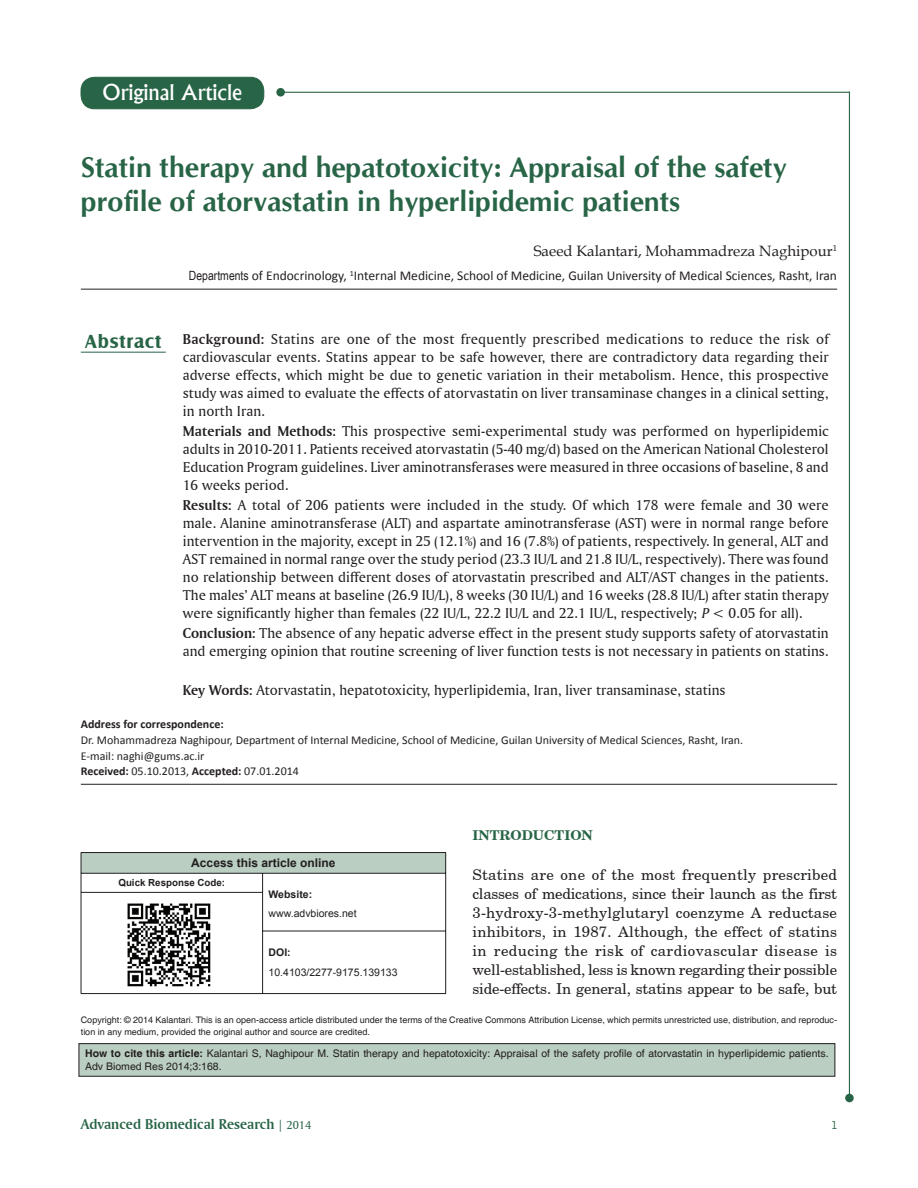
<style>
.page{position:relative;width:918px;height:1188px;background:#fff}
.page>*{position:absolute;margin:0;border:0;box-sizing:border-box;transform-origin:0 0}
.t1{font:700 28.5px/34.2px "CG Omega";color:#286446}
.t2{font:500 21px "Albertus";color:#fff}
.t3{font:700 19.5px "Castle T";letter-spacing:.04em;color:#286446}
.t4{font:15px/18px "Amerigo BT Roman A";color:#231f20;text-align:justify}
.t5{font:15px/18.9px "New Century Schoolbook";letter-spacing:-.015em;color:#231f20;text-align:justify}
.t6{font:15px "Book Antiqua";color:#231f20}
.t7{font:15px "Amerigo BT Bold A";color:#286446}
.t8{font:13.5px "Calibri";color:#231f20}
.t9{font:700 13.5px "Century Schoolbook BT";color:#286446}
.t10{font:12px/15.8px "Calibri";color:#231f20}
.t11{font:700 12px "Calibri";color:#231f20}
.t12{font:700 12px "Arial";color:#231f20}
.t13{font:12px "Bell Centennial BT Address";color:#286446}
.t14{font:10.5px/12.6px "Helvetica";color:#231f20}
.t15{font:10.5px "Arial";color:#231f20}
.t16{font:700 10.5px "Arial";color:#231f20}
.t17{font:700 9.75px "Arial";color:#231f20}
.t18{font:9px/12px "Helvetica";color:#231f20}
.s1{font-family:"Arial Narrow";font-size:12.75px}
.s2{font-family:"Amerigo BT Bold A"}
.s3{font-style:italic}
.s4{font-weight:700}
.s5{font-family:"Amerigo BT Roman A";font-size:12px}
</style>
<div class="page">
<div style="left:81px;top:77px;width:183px;height:32px;background:#286446;border-radius:14px"></div>
<div style="left:81px;top:77px;width:183px;height:32px;border:1px solid #286446;border-radius:14px"></div>
<hr style="left:281px;top:92px;width:569px;height:1px;background:#286446">
<div style="left:276px;top:88px;width:9px;height:9px;background:#286446;border-radius:50%"></div>
<hr style="left:849px;top:92px;width:1px;height:1005px;background:#286446">
<div style="left:845px;top:1094px;width:9px;height:8px;background:#286446;border-radius:50%"></div>
<hr style="left:81px;top:784px;width:756px;height:1px;background:#231f20">
<hr style="left:81px;top:352px;width:85px;height:1px;background:#286446">
<hr style="left:81px;top:289px;width:756px;height:1px;background:#231f20">
<div style="left:79px;top:1044px;width:756px;height:32px;background:#bacec1"></div>
<div style="left:79px;top:1043px;width:756px;height:33px;border:1px solid #231f20"></div>
<div style="left:81px;top:853px;width:365px;height:20px;background:#bacec1"></div>
<hr style="left:81px;top:993px;width:182px;height:1px;background:#231f20">
<hr style="left:81px;top:852px;width:182px;height:1px;background:#231f20">
<hr style="left:263px;top:852px;width:183px;height:1px;background:#231f20">
<hr style="left:81px;top:873px;width:182px;height:1px;background:#231f20">
<svg style="left:81px;top:853px;width:1px;height:39px"></svg>
<hr style="left:263px;top:873px;width:183px;height:1px;background:#231f20">
<svg style="left:445px;top:853px;width:1px;height:39px"></svg>
<hr style="left:445px;top:892px;width:1px;height:39px;background:#231f20">
<hr style="left:81px;top:892px;width:182px;height:1px;background:#231f20">
<hr style="left:81px;top:893px;width:1px;height:38px;background:#231f20">
<hr style="left:81px;top:931px;width:1px;height:62px;background:#231f20">
<hr style="left:445px;top:931px;width:1px;height:62px;background:#231f20">
<hr style="left:263px;top:993px;width:183px;height:1px;background:#231f20">
<svg style="left:262px;top:874px;width:1px;height:18px"></svg>
<hr style="left:262px;top:893px;width:1px;height:38px;background:#231f20">
<hr style="left:262px;top:931px;width:1px;height:62px;background:#231f20">
<hr style="left:262px;top:931px;width:184px;height:1px;background:#231f20">
<img style="left:127px;top:903px;width:84px;height:84px">
<h2 class="t2" style="left:103px;top:79px;width:141px">Original Article</h2>
<h1 class="t1" style="left:81px;top:150px;width:708px">Statin therapy and hepatotoxicity: Appraisal of the safety profile of atorvastatin in hyperlipidemic patients</h1>
<p class="t6" style="left:534px;top:242px;width:305px">Saeed Kalantari, Mohammadreza Naghipour<sup>1</sup></p>
<p class="t8" style="left:189px;top:270px;width:650px"><span class="s1">Departments</span> of Endocrinology, <sup>1</sup>Internal Medicine, School of Medicine, Guilan University of Medical Sciences, Rasht, Iran</p>
<p class="t4" style="left:183px;top:329px;width:647px"><span class="s2">Background:</span> Statins are one of the most frequently prescribed medications to reduce the risk of cardiovascular events. Statins appear to be safe however, there are contradictory data regarding their adverse effects, which might be due to genetic variation in their metabolism. Hence, this prospective study was aimed to evaluate the effects of atorvastatin on liver transaminase changes in a clinical setting, in north Iran.</p>
<p class="t4" style="left:183px;top:421px;width:647px"><span class="s2">Materials and Methods:</span> This prospective semi-experimental study was performed on hyperlipidemic adults in 2010-2011. Patients received atorvastatin (5-40 mg/d) based on the American National Cholesterol Education Program guidelines. Liver aminotransferases were measured in three occasions of baseline, 8 and 16 weeks period.</p>
<p class="t4" style="left:183px;top:496px;width:647px"><span class="s2">Results:</span> A total of 206 patients were included in the study. Of which 178 were female and 30 were male. Alanine aminotransferase (ALT) and aspartate aminotransferase (AST) were in normal range before intervention in the majority, except in 25 (12.1%) and 16 (7.8%) of patients, respectively. In general, ALT and AST remained in normal range over the study period (23.3 IU/L and 21.8 IU/L, respectively). There was found no relationship between different doses of atorvastatin prescribed and ALT/AST changes in the patients.<br>The males’ ALT means at baseline (26.9 IU/L), 8 weeks (30 IU/L) and 16 weeks (28.8 IU/L) after statin therapy were significantly higher than females (22 IU/L, 22.2 IU/L and 22.1 IU/L, respectively; <span class="s3">P</span> &lt; 0.05 for all).</p>
<p class="t4" style="left:183px;top:624px;width:647px"><span class="s2">Conclusion:</span> The absence of any hepatic adverse effect in the present study supports safety of atorvastatin and emerging opinion that routine screening of liver function tests is not necessary in patients on statins.</p>
<p class="t4" style="left:183px;top:681px;width:544px"><span class="s2">Key Words:</span> Atorvastatin, hepatotoxicity, hyperlipidemia, Iran, liver transaminase, statins</p>
<p class="t11" style="left:81px;top:719px;width:144px">Address for correspondence:</p>
<p class="t10" style="left:81px;top:733px;width:664px">Dr. Mohammadreza Naghipour, Department of Internal Medicine, School of Medicine, Guilan University of Medical Sciences, Rasht, Iran.<br>E-mail: naghi@gums.ac.ir<br><span class="s4">Received:</span> 05.10.2013, <span class="s4">Accepted:</span> 07.01.2014</p>
<h3 class="t3" style="left:85px;top:329px;width:78px">Abstract</h3>
<p class="t12" style="left:191px;top:856px;width:146px">Access this article online</p>
<p class="t17" style="left:118px;top:878px;width:108px">Quick Response Code:</p>
<p class="t16" style="left:269px;top:888px;width:45px">Website:</p>
<p class="t15" style="left:269px;top:908px;width:90px">www.advbiores.net</p>
<p class="t16" style="left:269px;top:947px;width:24px">DOI:</p>
<p class="t15" style="left:269px;top:966px;width:131px">10.4103/2277-9175.139133</p>
<p class="t9" style="left:472px;top:827px;width:122px">INTRODUCTION</p>
<p class="t5" style="left:472px;top:867px;width:366px">Statins are one of the most frequently prescribed classes of medications, since their launch as the first 3-hydroxy-3-methylglutaryl coenzyme A reductase inhibitors, in 1987. Although, the effect of statins in reducing the risk of cardiovascular disease is well-established, less is known regarding their possible side-effects. In general, statins appear to be safe, but</p>
<p class="t18" style="left:81px;top:1014px;width:758px">Copyright: © 2014 Kalantari. This is an open-access article distributed under the terms of the Creative Commons Attribution License, which permits unrestricted use, distribution, and reproduc&shy;tion in any medium, provided the original author and source are credited.</p>
<p class="t14" style="left:85px;top:1047px;width:745px"><span class="s4">How to cite this article:</span> Kalantari S, Naghipour M. Statin therapy and hepatotoxicity: Appraisal of the safety profile of atorvastatin in hyperlipidemic patients.<br>Adv Biomed Res 2014;3:168.</p>
<p class="t7" style="left:81px;top:1115px;width:232px">Advanced Biomedical Research <span class="s5">| 2014</span></p>
<p class="t13" style="left:832px;top:1118px;width:7px">1</p>
</div>
